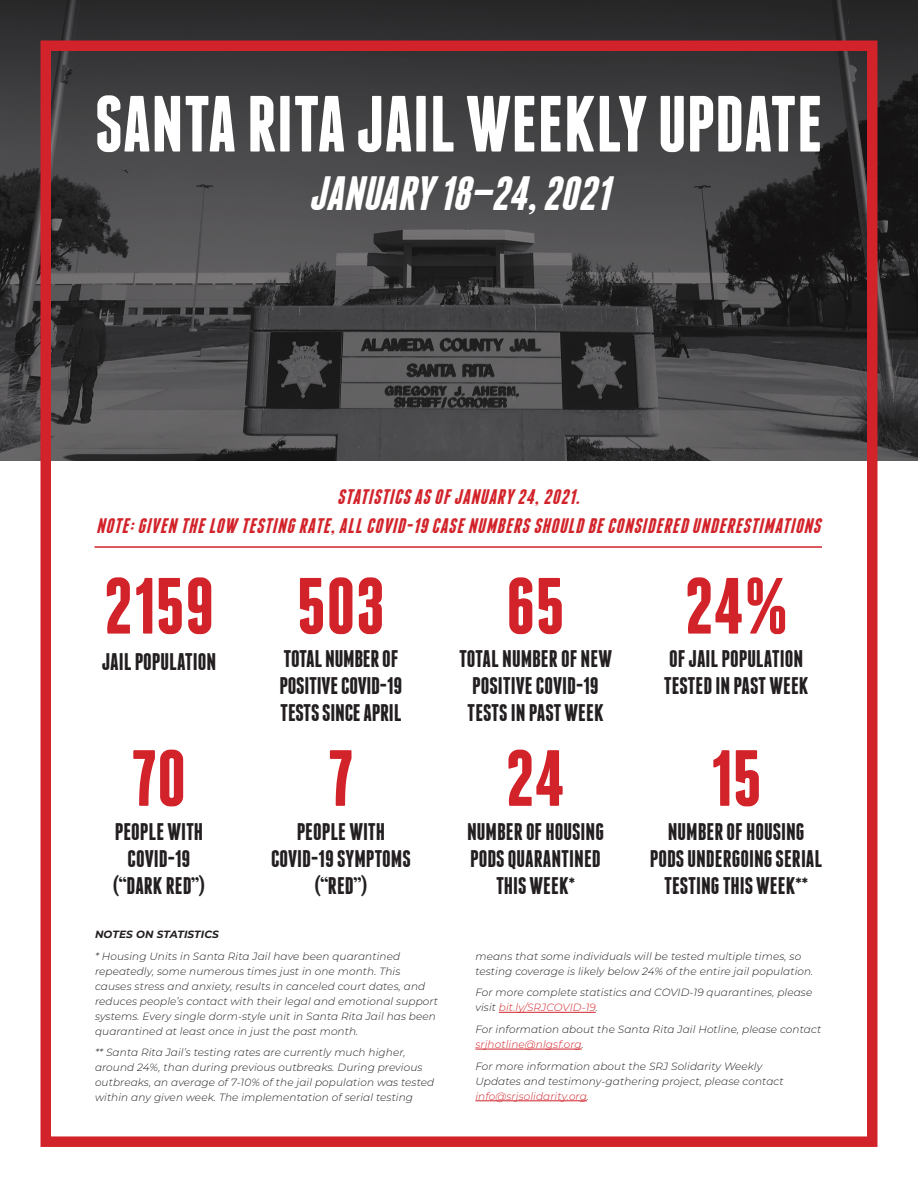
<style>
.page{position:relative;width:918px;height:1188px;background:#fff}
.page>*{position:absolute;margin:0;border:0;box-sizing:border-box;transform-origin:0 0}
.t1{font:700 79.5px "Franchise";color:#fff}
.t2{font:700 79.5px "Franchise";color:#d2232a}
.t3{font:italic 700 48px "Franchise";color:#fff}
.t4{font:700 24px/27px "Franchise";color:#231f20;text-align:center}
.t5{font:italic 700 21px/28.5px "Franchise";color:#d2232a;text-align:center}
.t6{font:italic 300 10.5px/15px "Montserrat";letter-spacing:.01em;color:#231f20}
.t7{font:italic 700 10.5px "Montserrat";letter-spacing:.01em;color:#231f20}
.s1{color:#d2232a}
</style>
<div class="page">
<svg style="left:0;top:0;width:918px;height:460px;background:#3f3f40"></svg>
<div style="left:40px;top:40px;width:838px;height:1107px;border:10px solid #d2232a"></div>
<hr style="left:94px;top:546px;width:728px;height:2px;background:#d2232a">
<hr style="left:499px;top:1012px;width:97px;height:1px;background:#d2232a">
<hr style="left:475px;top:1049px;width:107px;height:1px;background:#d2232a">
<hr style="left:475px;top:1101px;width:112px;height:1px;background:#d2232a">
<p class="t1" style="left:95px;top:87px;width:730px">SANTA RITA JAIL WEEKLY UPDATE</p>
<p class="t3" style="left:309px;top:171px;width:311px">JANUARY 18—24,2021</p>
<p class="t5" style="left:96px;top:483px;width:730px">STATISTICS AS OF JANUARY 24,2021.<br>NOTE:GIVEN THE LOW TESTING RATE,ALL COVID-19 CASE NUMBERS SHOULD BE CONSIDERED UNDERESTIMATIONS</p>
<p class="t2" style="left:104px;top:569px;width:112px">2159</p>
<p class="t4" style="left:102px;top:648px;width:116px">JAIL POPULATION</p>
<p class="t2" style="left:132px;top:741px;width:56px">70</p>
<p class="t4" style="left:114px;top:818px;width:93px">PEOPLE WITH<br>COVID-19 (“DARK RED”)</p>
<p class="t2" style="left:297px;top:569px;width:90px">503</p>
<p class="t4" style="left:280px;top:645px;width:124px;text-align:left">TOTAL NUMBER OF<br>POSITIVE COVID-19<br>TESTS SINCE APRIL</p>
<p class="t2" style="left:328px;top:741px;width:27px">7</p>
<p class="t4" style="left:271px;top:818px;width:141px">PEOPLE WITH<br>COVID-19 SYMPTOMS (“RED”)</p>
<p class="t7" style="left:95px;top:926px;width:125px">NOTES ON STATISTICS</p>
<p class="t6" style="left:95px;top:948px;width:345px">* Housing Units in Santa Rita Jail have been quarantined repeatedly, some numerous times just in one month. This causes stress and anxiety, results in canceled court dates, and reduces people’s contact with their legal and emotional support systems. Every single dorm-style unit in Santa Rita Jail has been quarantined at least once in just the past month.</p>
<p class="t6" style="left:95px;top:1045px;width:341px">** Santa Rita Jail’s testing rates are currently much higher, around 24%, than during previous outbreaks. During previous outbreaks, an average of 7-10% of the jail population was tested within any given week. The implementation of serial testing</p>
<p class="t2" style="left:506px;top:569px;width:60px">65</p>
<p class="t4" style="left:459px;top:645px;width:154px">TOTAL NUMBER OF NEW<br>POSITIVE COVID-19<br>TESTS IN PAST WEEK</p>
<p class="t2" style="left:505px;top:741px;width:62px">24</p>
<p class="t4" style="left:467px;top:818px;width:138px">NUMBER OF HOUSING<br>PODS QUARANTINED<br>THIS WEEK*</p>
<p class="t2" style="left:684px;top:569px;width:105px">24%</p>
<p class="t4" style="left:664px;top:645px;width:146px;text-align:left">OF JAIL POPULATION<br>TESTED IN PAST WEEK</p>
<p class="t2" style="left:710px;top:741px;width:53px">15</p>
<p class="t4" style="left:650px;top:818px;width:174px">NUMBER OF HOUSING<br>PODS UNDERGOING SERIAL<br>TESTING THIS WEEK**</p>
<p class="t6" style="left:475px;top:948px;width:340px">means that some individuals will be tested multiple times, so testing coverage is likely below 24% of the entire jail population.</p>
<p class="t6" style="left:475px;top:985px;width:338px">For more complete statistics and COVID-19 quarantines, please visit <span class="s1">bit.ly/SRJCOVID-19</span>.</p>
<p class="t6" style="left:475px;top:1021px;width:347px">For information about the Santa Rita Jail Hotline, please contact <span class="s1">srjhotline@nlgsf.org</span>.</p>
<p class="t6" style="left:475px;top:1058px;width:310px">For more information about the SRJ Solidarity Weekly<br>Updates and testimony-gathering project, please contact <span class="s1">info@srjsolidarity.org</span>.</p>
</div>
